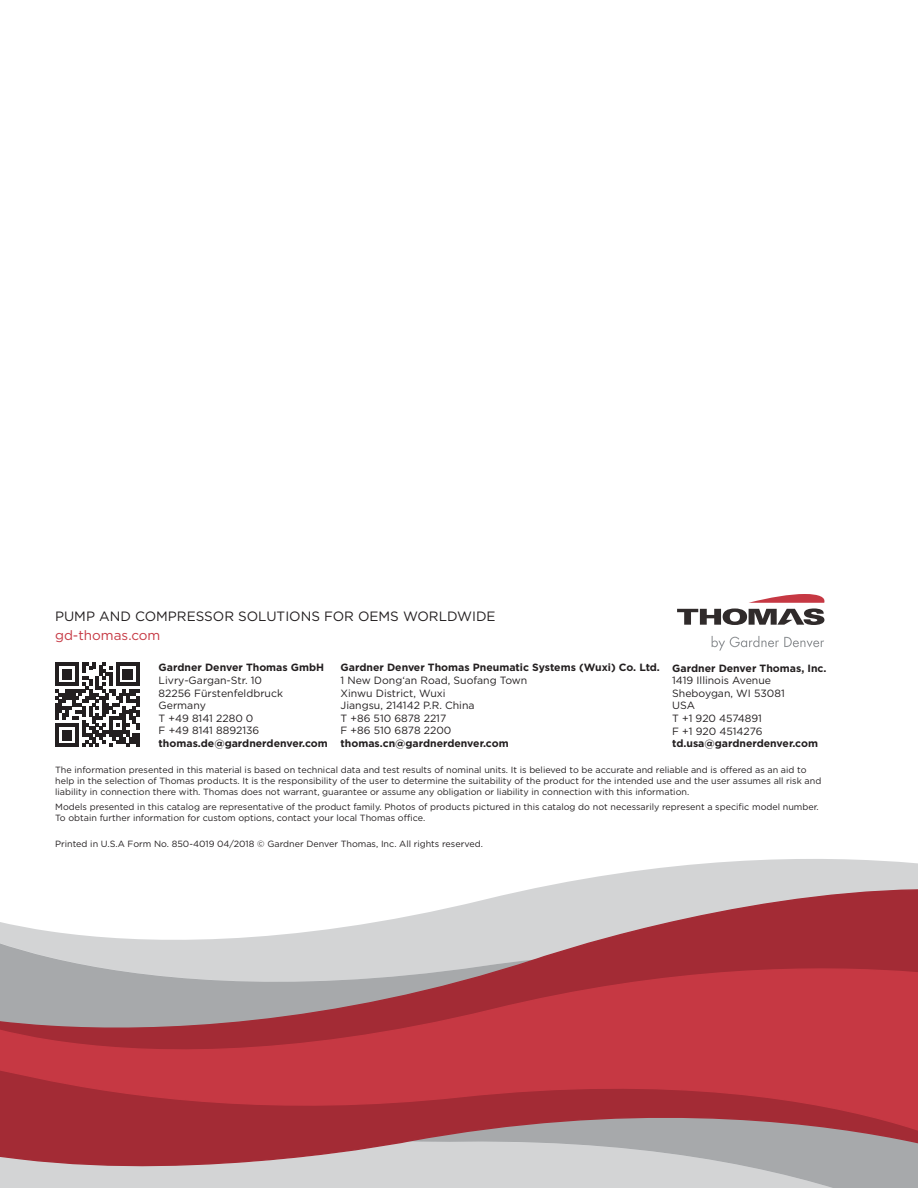
<style>
.page{position:relative;width:918px;height:1188px;background:#fff}
.page>*{position:absolute;margin:0;border:0;box-sizing:border-box;transform-origin:0 0}
.t1{font:13.5px "Gotham";color:#231f20}
.t2{font:13.5px "Gotham";color:#c63843}
.t3{font:10.5px/12.6px "Gotham";color:#231f20}
.t4{font:700 10.5px "Gotham";color:#231f20}
.t5{font:9px/10.8px "Gotham";color:#231f20}
</style>
<div class="page">
<svg style="left:0;top:1181px;width:918px;height:7px"></svg>
<svg style="left:532px;top:859px;width:386px;height:30px;fill:#d3d4d5"></svg>
<svg style="left:0;top:889px;width:918px;height:76px"></svg>
<svg style="left:0;top:1132px;width:918px;height:49px"></svg>
<svg style="left:0;top:965px;width:918px;height:167px"></svg>
<svg style="left:677px;top:594px;width:148px;height:31px"></svg>
<svg style="left:712px;top:636px;width:112px;height:15px"></svg>
<svg style="left:55px;top:663px;width:85px;height:84px"></svg>
<h1 class="t1" style="left:55px;top:607px;width:442px">PUMP AND COMPRESSOR SOLUTIONS FOR OEMS WORLDWIDE</h1>
<h1 class="t2" style="left:55px;top:627px;width:107px">gd-thomas.com</h1>
<p class="t4" style="left:159px;top:662px;width:167px">Gardner Denver Thomas GmbH</p>
<p class="t3" style="left:159px;top:674px;width:126px">Livry-Gargan-Str. 10<br>82256 Fürstenfeldbruck<br>Germany<br>T +49 8141 2280 0<br>F +49 8141 8892136</p>
<p class="t4" style="left:159px;top:737px;width:171px">thomas.de@gardnerdenver.com</p>
<p class="t4" style="left:341px;top:662px;width:321px">Gardner Denver Thomas Pneumatic Systems (Wuxi) Co. Ltd.</p>
<p class="t3" style="left:341px;top:674px;width:188px">1 New Dong‘an Road, Suofang Town<br>Xinwu District, Wuxi<br>Jiangsu, 214142 P.R. China<br>T +86 510 6878 2217<br>F +86 510 6878 2200</p>
<p class="t4" style="left:341px;top:737px;width:170px">thomas.cn@gardnerdenver.com</p>
<p class="t4" style="left:672px;top:662px;width:156px">Gardner Denver Thomas, Inc.</p>
<p class="t3" style="left:672px;top:674px;width:114px">1419 Illinois Avenue<br>Sheboygan, WI 53081<br>USA<br>T +1 920 4574891<br>F +1 920 4514276</p>
<p class="t4" style="left:672px;top:737px;width:147px">td.usa@gardnerdenver.com</p>
<p class="t5" style="left:55px;top:764px;width:768px">The information presented in this material is based on technical data and test results of nominal units. It is believed to be accurate and reliable and is offered as an aid to help in the selection of Thomas products. It is the responsibility of the user to determine the suitability of the product for the intended use and the user assumes all risk and liability in connection there with. Thomas does not warrant, guarantee or assume any obligation or liability in connection with this information.</p>
<p class="t5" style="left:55px;top:801px;width:765px">Models presented in this catalog are representative of the product family. Photos of products pictured in this catalog do not necessarily represent a specific model number.<br>To obtain further information for custom options, contact your local Thomas office.</p>
<p class="t5" style="left:55px;top:839px;width:429px">Printed in U.S.A Form No. 850-4019 04/2018 © Gardner Denver Thomas, Inc. All rights reserved.</p>
</div>
